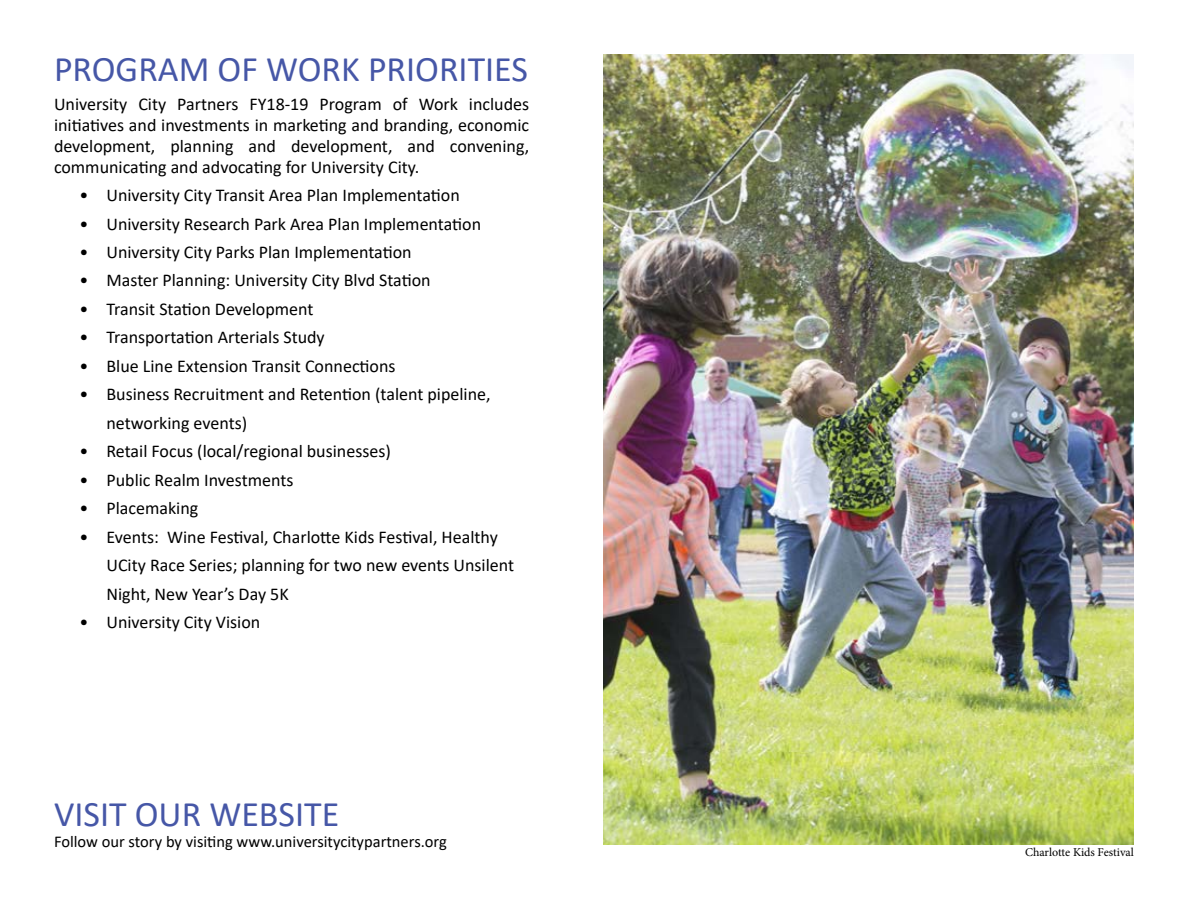
<style>
.page{position:relative;width:1188px;height:918px;background:#fff}
.page>*{position:absolute;margin:0;border:0;box-sizing:border-box;transform-origin:0 0}
.t1{font:36px "Calibri";color:#4657a7}
.t2{font:18px/21px "Calibri";color:#000}
.t3{font:16.5px "Calibri";color:#000}
.t4{font:12px "Minion Pro";letter-spacing:-.005em;color:#000}
</style>
<div class="page">
<img style="left:603px;top:54px;width:531px;height:790px">
<h1 class="t1" style="left:54px;top:44px;width:476px">PROGRAM OF WORK PRIORITIES</h1>
<p class="t2" style="left:54px;top:93px;width:477px;text-align:justify">University City Partners FY18-19 Program of Work includes initiatives and investments in marketing and branding, economic development, planning and development, and convening, communicating and advocating for University City.</p>
<p class="t2" style="left:80px;top:184px;width:382px">• University City Transit Area Plan Implementation</p>
<p class="t2" style="left:80px;top:213px;width:403px">• University Research Park Area Plan Implementation</p>
<p class="t2" style="left:80px;top:241px;width:334px">• University City Parks Plan Implementation</p>
<p class="t2" style="left:80px;top:270px;width:353px">• Master Planning: University City Blvd Station</p>
<p class="t2" style="left:80px;top:298px;width:236px">• Transit Station Development</p>
<p class="t2" style="left:80px;top:327px;width:247px">• Transportation Arterials Study</p>
<p class="t2" style="left:80px;top:355px;width:318px">• Blue Line Extension Transit Connections</p>
<p class="t2" style="left:107px;top:380px;width:386px;line-height:28.5px;text-indent:-27px">• Business Recruitment and Retention (talent pipeline, networking events)</p>
<p class="t2" style="left:80px;top:441px;width:313px">• Retail Focus (local/regional businesses)</p>
<p class="t2" style="left:80px;top:469px;width:215px">• Public Realm Investments</p>
<p class="t2" style="left:80px;top:498px;width:120px">• Placemaking</p>
<p class="t2" style="left:107px;top:522px;width:409px;line-height:28.5px;text-indent:-27px">• Events: Wine Festival, Charlotte Kids Festival, Healthy<br>UCity Race Series; planning for two new events Unsilent<br>Night, New Year’s Day 5K</p>
<p class="t2" style="left:80px;top:611px;width:182px">• University City Vision</p>
<h1 class="t1" style="left:54px;top:789px;width:287px">VISIT OUR WEBSITE</h1>
<p class="t3" style="left:54px;top:830px;width:394px">Follow our story by visiting www.universitycitypartners.org</p>
<p class="t4" style="left:1025px;top:844px;width:110px">Charlotte Kids Festival</p>
</div>
